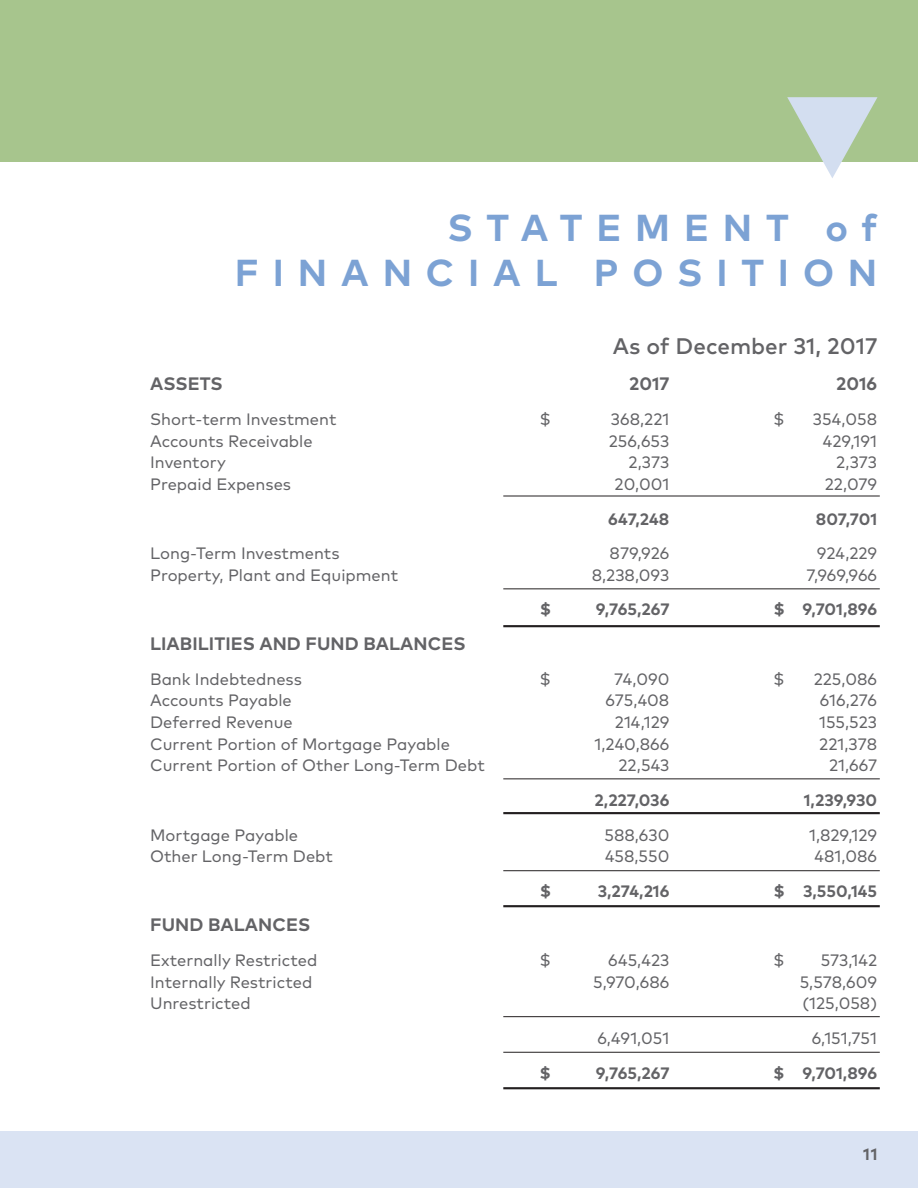
<style>
.page{position:relative;width:918px;height:1188px;background:#fff}
.page>*{position:absolute;margin:0;border:0;box-sizing:border-box;transform-origin:0 0}
.t1{font:700 37.5px/45px "Mark OT";letter-spacing:.37em;color:#7ca2d4;text-align:right}
.t2{font:500 22.5px "Mark OT";color:#636366}
.t3{font:700 18px "Mark OT";letter-spacing:.005em;color:#636366}
.t4{font:16.5px "Mark OT";color:#636366}
.t5{font:700 16.5px "Mark OT";color:#636366}
</style>
<div class="page">
<div style="left:0;top:1131px;width:918px;height:57px;background:#dae3f3"></div>
<div style="left:0;top:0;width:918px;height:162px;background:#a7c58d"></div>
<hr style="left:503px;top:496px;width:377px;height:1px;background:#231f20">
<hr style="left:503px;top:588px;width:377px;height:1px;background:#231f20">
<hr style="left:503px;top:779px;width:377px;height:1px;background:#231f20">
<hr style="left:503px;top:812px;width:377px;height:2px;background:#231f20">
<hr style="left:503px;top:870px;width:377px;height:1px;background:#231f20">
<hr style="left:503px;top:1052px;width:377px;height:1px;background:#231f20">
<hr style="left:503px;top:1016px;width:377px;height:1px;background:#231f20">
<hr style="left:503px;top:905px;width:377px;height:2px;background:#231f20">
<hr style="left:503px;top:1087px;width:377px;height:2px;background:#231f20">
<hr style="left:503px;top:625px;width:377px;height:2px;background:#231f20">
<svg style="left:787px;top:97px;width:91px;height:81px"></svg>
<h1 class="t1" style="left:235px;top:204px;width:644px">STATEMENT of<br>FINANCIAL POSITION</h1>
<h2 class="t2" style="left:613px;top:331px;width:266px">As of December 31, 2017</h2>
<p class="t3" style="left:150px;top:372px;width:74px">ASSETS</p>
<p class="t3" style="left:629px;top:372px;width:42px">2017</p>
<p class="t3" style="left:836px;top:372px;width:42px">2016</p>
<p class="t4" style="left:150px;top:409px;width:188px">Short-term Investment</p>
<p class="t4" style="left:540px;top:409px;width:13px">$</p>
<p class="t4" style="left:611px;top:409px;width:60px">368,221</p>
<p class="t4" style="left:773px;top:409px;width:13px">$</p>
<p class="t4" style="left:813px;top:409px;width:66px">354,058</p>
<p class="t4" style="left:150px;top:431px;width:164px">Accounts Receivable</p>
<p class="t4" style="left:609px;top:431px;width:62px">256,653</p>
<p class="t4" style="left:823px;top:431px;width:56px">429,191</p>
<p class="t4" style="left:150px;top:452px;width:77px">Inventory</p>
<p class="t4" style="left:629px;top:452px;width:42px">2,373</p>
<p class="t4" style="left:836px;top:452px;width:42px">2,373</p>
<p class="t4" style="left:150px;top:474px;width:142px">Prepaid Expenses</p>
<p class="t4" style="left:615px;top:474px;width:56px">20,001</p>
<p class="t4" style="left:825px;top:474px;width:54px">22,079</p>
<p class="t5" style="left:608px;top:508px;width:63px">647,248</p>
<p class="t5" style="left:816px;top:508px;width:63px">807,701</p>
<p class="t4" style="left:150px;top:543px;width:191px">Long-Term Investments</p>
<p class="t4" style="left:610px;top:543px;width:61px">879,926</p>
<p class="t4" style="left:817px;top:543px;width:62px">924,229</p>
<p class="t4" style="left:150px;top:565px;width:250px">Property, Plant and Equipment</p>
<p class="t4" style="left:592px;top:565px;width:79px">8,238,093</p>
<p class="t4" style="left:806px;top:565px;width:72px">7,969,966</p>
<p class="t5" style="left:540px;top:599px;width:13px">$</p>
<p class="t5" style="left:596px;top:599px;width:75px">9,765,267</p>
<p class="t5" style="left:773px;top:599px;width:105px">$ 9,701,896</p>
<p class="t3" style="left:150px;top:632px;width:317px">LIABILITIES AND FUND BALANCES</p>
<p class="t4" style="left:150px;top:669px;width:153px">Bank Indebtedness</p>
<p class="t4" style="left:540px;top:669px;width:13px">$</p>
<p class="t4" style="left:614px;top:669px;width:57px">74,090</p>
<p class="t4" style="left:773px;top:669px;width:13px">$</p>
<p class="t4" style="left:814px;top:669px;width:65px">225,086</p>
<p class="t4" style="left:150px;top:690px;width:143px">Accounts Payable</p>
<p class="t4" style="left:606px;top:690px;width:65px">675,408</p>
<p class="t4" style="left:820px;top:690px;width:59px">616,276</p>
<p class="t4" style="left:150px;top:712px;width:144px">Deferred Revenue</p>
<p class="t4" style="left:615px;top:712px;width:56px">214,129</p>
<p class="t4" style="left:819px;top:712px;width:60px">155,523</p>
<p class="t4" style="left:150px;top:734px;width:301px">Current Portion of Mortgage Payable</p>
<p class="t4" style="left:595px;top:734px;width:76px">1,240,866</p>
<p class="t4" style="left:819px;top:734px;width:59px">221,378</p>
<p class="t4" style="left:150px;top:755px;width:336px">Current Portion of Other Long-Term Debt</p>
<p class="t4" style="left:619px;top:755px;width:52px">22,543</p>
<p class="t4" style="left:829px;top:755px;width:50px">21,667</p>
<p class="t5" style="left:594px;top:789px;width:77px">2,227,036</p>
<p class="t5" style="left:804px;top:789px;width:75px">1,239,930</p>
<p class="t4" style="left:150px;top:824px;width:149px">Mortgage Payable</p>
<p class="t4" style="left:604px;top:824px;width:67px">588,630</p>
<p class="t4" style="left:809px;top:824px;width:70px">1,829,129</p>
<p class="t4" style="left:150px;top:846px;width:184px">Other Long-Term Debt</p>
<p class="t4" style="left:605px;top:846px;width:66px">458,550</p>
<p class="t4" style="left:815px;top:846px;width:64px">481,086</p>
<p class="t5" style="left:540px;top:880px;width:13px">$</p>
<p class="t5" style="left:598px;top:880px;width:73px">3,274,216</p>
<p class="t5" style="left:773px;top:880px;width:105px">$ 3,550,145</p>
<p class="t3" style="left:150px;top:913px;width:162px">FUND BALANCES</p>
<p class="t4" style="left:150px;top:950px;width:169px">Externally Restricted</p>
<p class="t4" style="left:540px;top:950px;width:13px">$</p>
<p class="t4" style="left:608px;top:950px;width:63px">645,423</p>
<p class="t4" style="left:773px;top:950px;width:13px">$</p>
<p class="t4" style="left:821px;top:950px;width:58px">573,142</p>
<p class="t4" style="left:150px;top:972px;width:164px">Internally Restricted</p>
<p class="t4" style="left:593px;top:972px;width:78px">5,970,686</p>
<p class="t4" style="left:800px;top:972px;width:79px">5,578,609</p>
<p class="t4" style="left:150px;top:993px;width:102px">Unrestricted</p>
<p class="t4" style="left:803px;top:993px;width:76px">(125,058)</p>
<p class="t4" style="left:597px;top:1028px;width:73px">6,491,051</p>
<p class="t4" style="left:812px;top:1028px;width:67px">6,151,751</p>
<p class="t5" style="left:540px;top:1062px;width:13px">$</p>
<p class="t5" style="left:596px;top:1062px;width:75px">9,765,267</p>
<p class="t5" style="left:773px;top:1062px;width:105px">$ 9,701,896</p>
<p class="t5" style="left:863px;top:1144px;width:16px">11</p>
</div>
